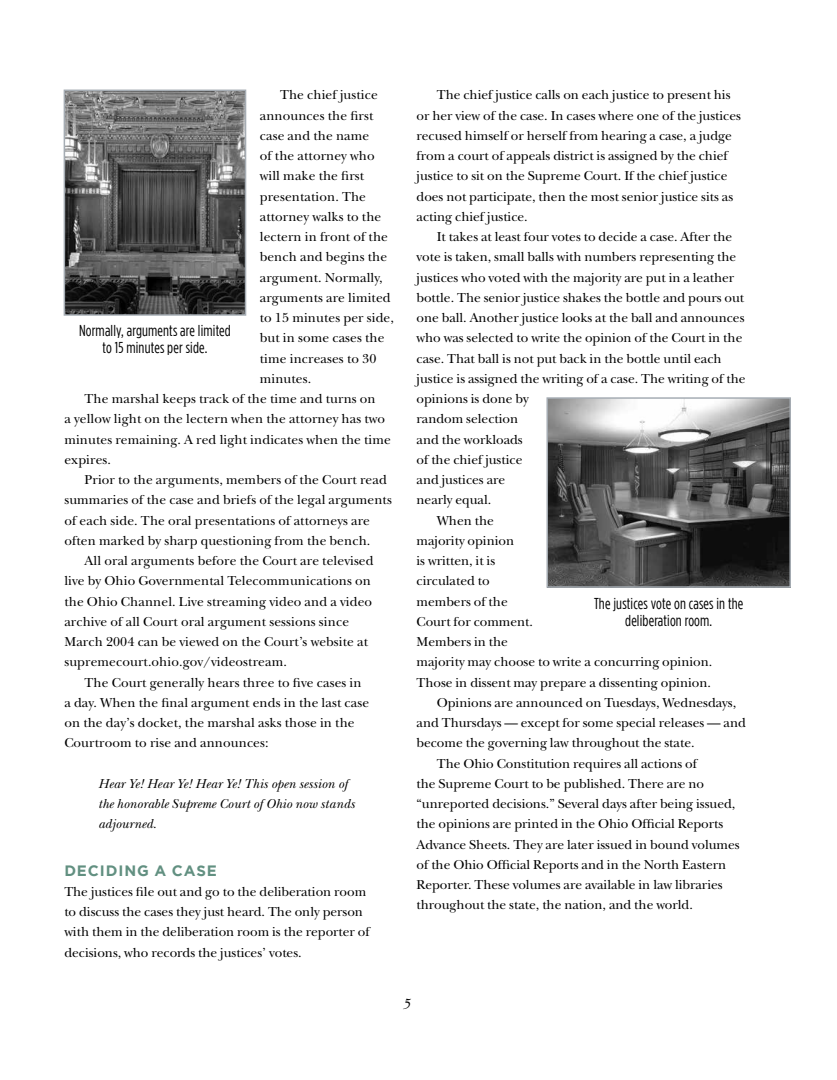
<style>
.page{position:relative;width:837px;height:1080px;background:#fff}
.page>*{position:absolute;margin:0;border:0;box-sizing:border-box;transform-origin:0 0}
.t1{font:15.75px/16.8px "Gotham Condensed";letter-spacing:.01em;color:#000;text-align:center}
.t2{font:700 15px "Gotham";letter-spacing:.06em;color:#629081}
.t3{font:italic 15px "New Baskerville Std";color:#000}
.t4{font:13.5px/20.2px "New Baskerville Std";color:#000}
.t5{font:italic 13.5px/20.2px "New Baskerville Std";letter-spacing:.01em;color:#000}
</style>
<div class="page">
<img style="left:549px;top:400px;width:239px;height:185px">
<div style="left:546px;top:397px;width:245px;height:191px;border:2px solid #a6adb4"></div>
<img style="left:67px;top:93px;width:176px;height:220px">
<div style="left:64px;top:90px;width:182px;height:226px;border:2px solid #a6adb4"></div>
<p class="t4" style="left:280px;top:85px;width:99px">The chief justice</p>
<p class="t4" style="left:260px;top:105px;width:115px">announces the first</p>
<p class="t4" style="left:260px;top:126px;width:111px">case and the name</p>
<p class="t4" style="left:260px;top:146px;width:116px">of the attorney who</p>
<p class="t4" style="left:260px;top:166px;width:106px">will make the first</p>
<p class="t4" style="left:260px;top:186px;width:108px">presentation. The</p>
<p class="t4" style="left:260px;top:207px;width:123px">attorney walks to the</p>
<p class="t4" style="left:260px;top:227px;width:130px">lectern in front of the</p>
<p class="t4" style="left:260px;top:247px;width:129px">bench and begins the</p>
<p class="t4" style="left:260px;top:267px;width:124px">argument. Normally,</p>
<p class="t4" style="left:260px;top:288px;width:132px">arguments are limited</p>
<p class="t4" style="left:260px;top:308px;width:136px">to 15 minutes per side,</p>
<p class="t4" style="left:260px;top:328px;width:126px">but in some cases the</p>
<p class="t4" style="left:260px;top:348px;width:118px">time increases to 30</p>
<p class="t4" style="left:260px;top:369px;width:53px">minutes.</p>
<p class="t4" style="left:85px;top:389px;width:293px">The marshal keeps track of the time and turns on</p>
<p class="t4" style="left:64px;top:409px;width:322px">a yellow light on the lectern when the attorney has two</p>
<p class="t4" style="left:64px;top:429px;width:328px">minutes remaining. A red light indicates when the time</p>
<p class="t4" style="left:64px;top:450px;width:48px">expires.</p>
<p class="t4" style="left:85px;top:470px;width:304px">Prior to the arguments, members of the Court read</p>
<p class="t4" style="left:64px;top:490px;width:329px">summaries of the case and briefs of the legal arguments</p>
<p class="t4" style="left:64px;top:510px;width:307px">of each side. The oral presentations of attorneys are</p>
<p class="t4" style="left:64px;top:531px;width:308px">often marked by sharp questioning from the bench.</p>
<p class="t4" style="left:85px;top:551px;width:291px">All oral arguments before the Court are televised</p>
<p class="t4" style="left:64px;top:571px;width:308px">live by Ohio Governmental Telecommunications on</p>
<p class="t4" style="left:64px;top:591px;width:309px">the Ohio Channel. Live streaming video and a video</p>
<p class="t4" style="left:64px;top:612px;width:286px">archive of all Court oral argument sessions since</p>
<p class="t4" style="left:64px;top:632px;width:305px">March 2004 can be viewed on the Court’s website at</p>
<p class="t4" style="left:64px;top:652px;width:224px">supremecourt.ohio.gov/videostream.</p>
<p class="t4" style="left:85px;top:672px;width:278px">The Court generally hears three to five cases in</p>
<p class="t4" style="left:64px;top:693px;width:306px">a day. When the final argument ends in the last case</p>
<p class="t4" style="left:64px;top:713px;width:292px">on the day’s docket, the marshal asks those in the</p>
<p class="t4" style="left:64px;top:733px;width:206px">Courtroom to rise and announces:</p>
<p class="t5" style="left:98px;top:774px;width:258px">Hear Ye! Hear Ye! Hear Ye! This open session of the honorable Supreme Court of Ohio now stands adjourned.</p>
<p class="t2" style="left:64px;top:862px;width:154px">DECIDING A CASE</p>
<p class="t4" style="left:64px;top:882px;width:308px">The justices file out and go to the deliberation room to discuss the cases they just heard. The only person with them in the deliberation room is the reporter of decisions, who records the justices’ votes.</p>
<p class="t1" style="left:79px;top:322px;width:153px">Normally, arguments are limited to 15 minutes per side.</p>
<p class="t4" style="left:417px;top:85px;width:326px;text-indent:20px">The chief justice calls on each justice to present his or her view of the case. In cases where one of the justices recused himself or herself from hearing a case, a judge from a court of appeals district is assigned by the chief justice to sit on the Supreme Court. If the chief justice does not participate, then the most senior justice sits as acting chief justice.</p>
<p class="t4" style="left:437px;top:227px;width:297px">It takes at least four votes to decide a case. After the</p>
<p class="t4" style="left:417px;top:247px;width:321px">vote is taken, small balls with numbers representing the</p>
<p class="t4" style="left:417px;top:267px;width:319px">justices who voted with the majority are put in a leather</p>
<p class="t4" style="left:417px;top:288px;width:329px">bottle. The senior justice shakes the bottle and pours out</p>
<p class="t4" style="left:417px;top:308px;width:330px">one ball. Another justice looks at the ball and announces</p>
<p class="t4" style="left:417px;top:328px;width:327px">who was selected to write the opinion of the Court in the</p>
<p class="t4" style="left:417px;top:348px;width:307px">case. That ball is not put back in the bottle until each</p>
<p class="t4" style="left:417px;top:369px;width:331px">justice is assigned the writing of a case. The writing of the</p>
<p class="t4" style="left:417px;top:389px;width:114px">opinions is done by</p>
<p class="t4" style="left:417px;top:409px;width:103px">random selection</p>
<p class="t4" style="left:417px;top:429px;width:108px">and the workloads</p>
<p class="t4" style="left:417px;top:450px;width:107px">of the chief justice</p>
<p class="t4" style="left:417px;top:470px;width:90px">and justices are</p>
<p class="t4" style="left:417px;top:490px;width:76px">nearly equal.</p>
<p class="t4" style="left:437px;top:510px;width:59px">When the</p>
<p class="t4" style="left:417px;top:531px;width:99px">majority opinion</p>
<p class="t4" style="left:417px;top:551px;width:80px">is written, it is</p>
<p class="t4" style="left:417px;top:571px;width:75px">circulated to</p>
<p class="t4" style="left:417px;top:591px;width:93px">members of the</p>
<p class="t4" style="left:417px;top:612px;width:118px">Court for comment.</p>
<p class="t4" style="left:417px;top:632px;width:93px">Members in the</p>
<p class="t4" style="left:417px;top:652px;width:297px">majority may choose to write a concurring opinion.</p>
<p class="t4" style="left:417px;top:672px;width:296px">Those in dissent may prepare a dissenting opinion.</p>
<p class="t4" style="left:437px;top:693px;width:301px">Opinions are announced on Tuesdays, Wednesdays,</p>
<p class="t4" style="left:417px;top:713px;width:331px">and Thursdays — except for some special releases — and</p>
<p class="t4" style="left:417px;top:733px;width:280px">become the governing law throughout the state.</p>
<p class="t4" style="left:437px;top:753px;width:263px">The Ohio Constitution requires all actions of</p>
<p class="t4" style="left:417px;top:774px;width:289px">the Supreme Court to be published. There are no</p>
<p class="t4" style="left:417px;top:794px;width:320px">“unreported decisions.” Several days after being issued,</p>
<p class="t4" style="left:417px;top:814px;width:308px">the opinions are printed in the Ohio Official Reports</p>
<p class="t4" style="left:417px;top:834px;width:325px">Advance Sheets. They are later issued in bound volumes</p>
<p class="t4" style="left:417px;top:855px;width:311px">of the Ohio Official Reports and in the North Eastern</p>
<p class="t4" style="left:417px;top:875px;width:308px">Reporter. These volumes are available in law libraries</p>
<p class="t4" style="left:417px;top:895px;width:278px">throughout the state, the nation, and the world.</p>
<p class="t1" style="left:594px;top:595px;width:151px">The justices vote on cases in the deliberation room.</p>
<p class="t3" style="left:403px;top:996px;width:9px">5</p>
</div>
